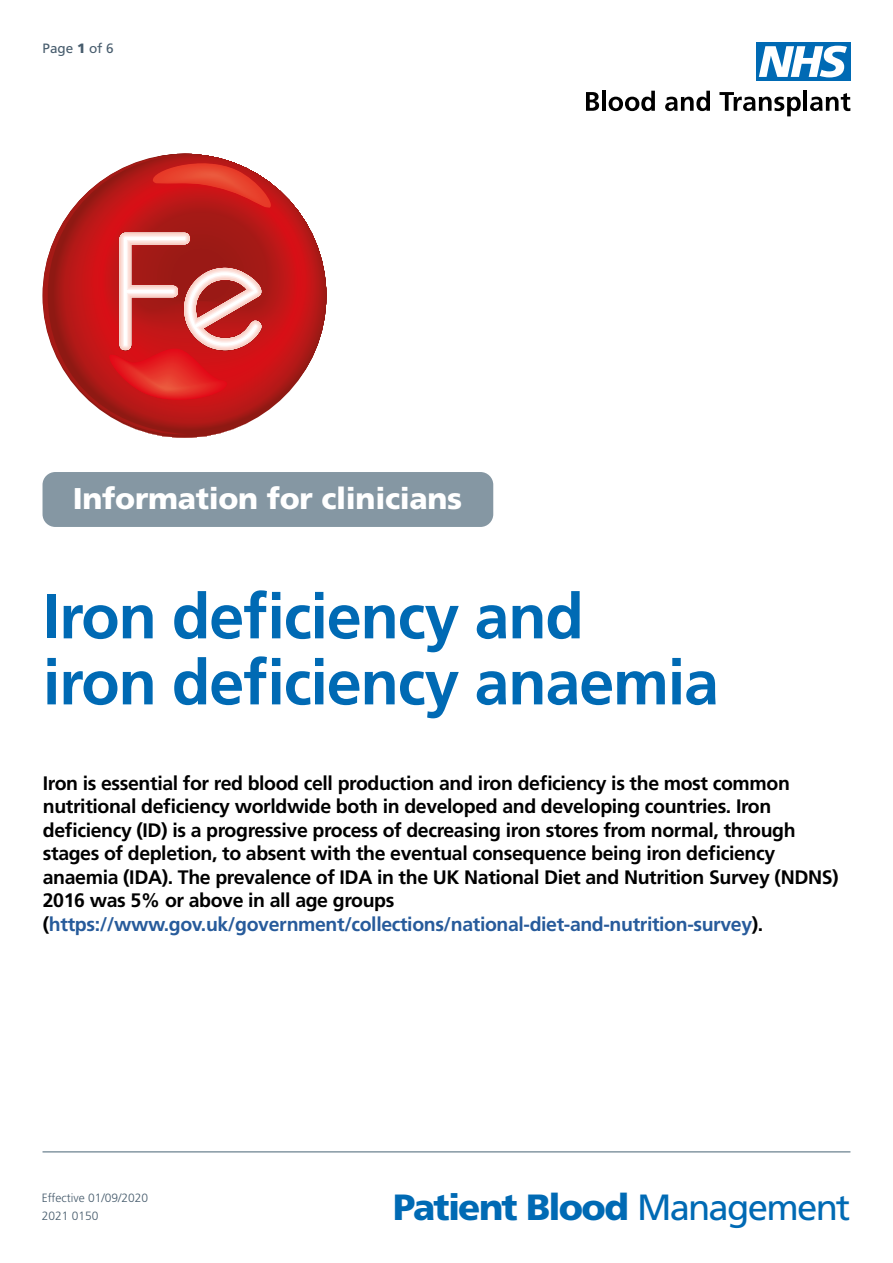
<style>
.page{position:relative;width:893px;height:1263px;background:#fff}
.page>*{position:absolute;margin:0;border:0;box-sizing:border-box;transform-origin:0 0}
.t1{font:700 63px/66px "Frutiger LT Pro";letter-spacing:-.02em;color:#006ab4}
.t2{font:900 36.45px "Frutiger LT Pro";letter-spacing:-.05em;color:#006ab4}
.t3{font:900 30px "Frutiger LT Pro";letter-spacing:-.01em;color:#fff}
.t4{font:700 19.5px/23.4px "Frutiger LT Pro";letter-spacing:-.02em;color:#000}
.t5{font:13.5px "Frutiger LT Pro";color:#475c6d}
.t6{font:300 12px/18.6px "Frutiger LT Pro";color:#475c6d}
.s1{font-weight:900}
.s2{color:#275b9b}
.s3{font-weight:400}
</style>
<div class="page">
<svg style="left:586px;top:92px;width:13px;height:19px"></svg>
<hr style="left:602px;top:91px;width:4px;height:20px;background:#000">
<svg style="left:609px;top:91px;width:46px;height:20px"></svg>
<svg style="left:665px;top:91px;width:45px;height:20px"></svg>
<svg style="left:719px;top:92px;width:82px;height:24px"></svg>
<hr style="left:804px;top:91px;width:3px;height:20px;background:#000">
<svg style="left:810px;top:93px;width:40px;height:18px"></svg>
<div style="left:756px;top:43px;width:94px;height:38px;background:#006ab4"></div>
<svg style="left:759px;top:46px;width:88px;height:31px"></svg>
<svg style="left:43px;top:155px;width:283px;height:283px"></svg>
<div style="left:43px;top:472px;width:450px;height:55px;background:#8597a3;border-radius:13px"></div>
<hr style="left:43px;top:1151px;width:807px;height:1px;background:#8597a3">
<p class="t5" style="left:43px;top:40px;width:73px">Page <span class="s1">1</span> of 6</p>
<h3 class="t3" style="left:73px;top:481px;width:391px">Information for clinicians</h3>
<h1 class="t1" style="left:43px;top:583px;width:678px">Iron deficiency and<br>iron deficiency anaemia</h1>
<p class="t4" style="left:43px;top:772px;width:797px">Iron is essential for red blood cell production and iron deficiency is the most common nutritional deficiency worldwide both in developed and developing countries. Iron deficiency (ID) is a progressive process of decreasing iron stores from normal, through stages of depletion, to absent with the eventual consequence being iron deficiency anaemia (IDA). The prevalence of IDA in the UK National Diet and Nutrition Survey (NDNS)<br>2016 was 5% or above in all age groups (<span class="s2">https://www.gov.uk/government/collections/national-diet-and-nutrition-survey</span>).</p>
<p class="t6" style="left:42px;top:1188px;width:108px">Effective 01/09/2020<br>2021 0150</p>
<h2 class="t2" style="left:393px;top:1186px;width:459px">Patient Blood <span class="s3">Management</span></h2>
</div>
